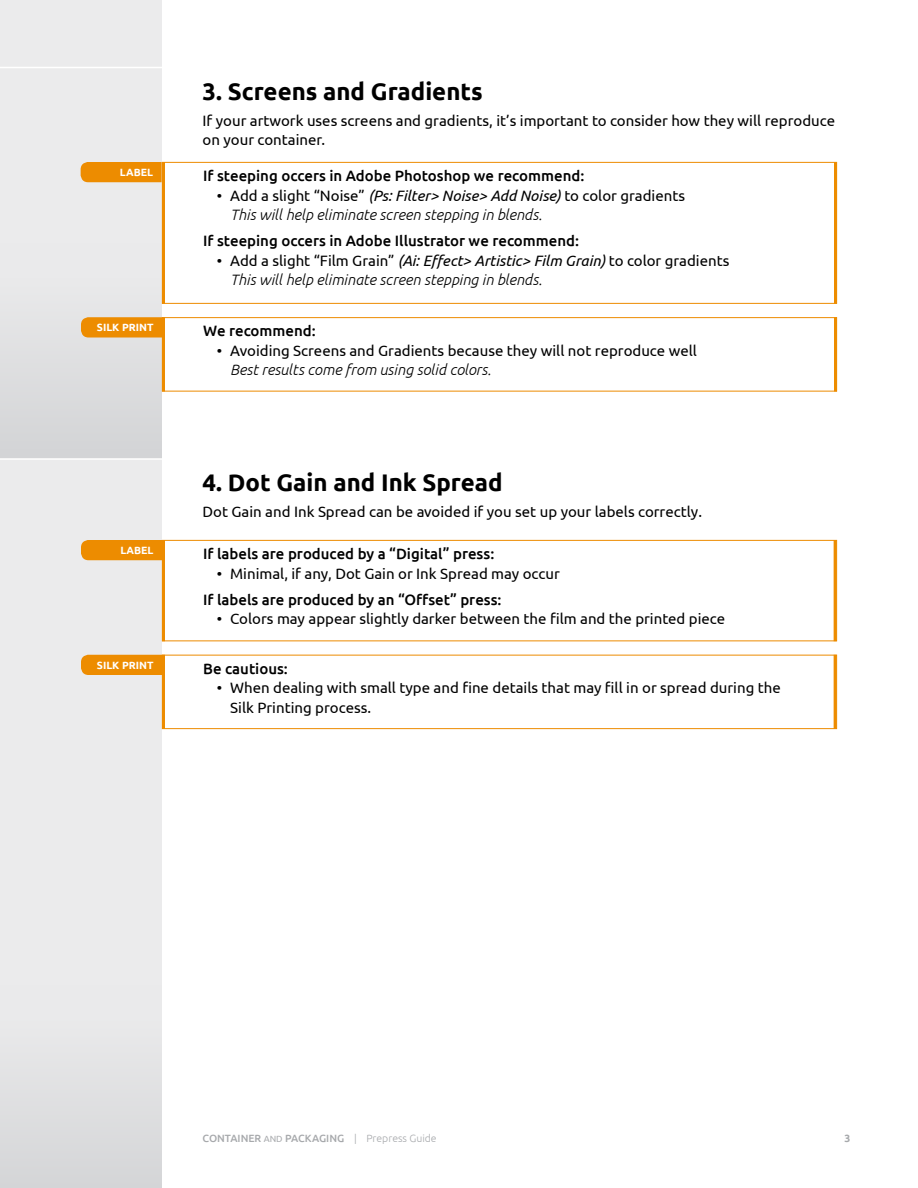
<style>
.page{position:relative;width:918px;height:1188px;background:#fff}
.page>*{position:absolute;margin:0;border:0;box-sizing:border-box;transform-origin:0 0}
.t1{font:700 24px "Ubuntu";color:#000}
.t2{font:15px/19.5px "Ubuntu";color:#000}
.t3{font:italic 300 15px/19.5px "Ubuntu";color:#000}
.t4{font:500 15px "Ubuntu";color:#000}
.t5{font:500 10.5px "Ubuntu";color:#a7a9ac}
.t6{font:700 10.5px "Ubuntu";color:#fff}
.t7{font:700 10.5px "Ubuntu";color:#a7a9ac}
.s1{font-weight:400;font-style:normal}
.s2{font-weight:400}
.s3{font-weight:400;font-size:9px}
.s4{font-weight:300}
</style>
<div class="page">
<div style="left:0;top:0;width:162px;height:1188px;background:#ebebec"></div>
<hr style="left:0;top:67px;width:162px;height:1px;background:#fff">
<div style="left:0;top:243px;width:162px;height:216px;background:#dfe0e1"></div>
<div style="left:0;top:986px;width:162px;height:202px;background:#e6e7e8"></div>
<div style="left:81px;top:162px;width:81px;height:20px;background:#ed8c00"></div>
<div style="left:81px;top:540px;width:81px;height:20px;background:#ed8c00"></div>
<svg style="left:81px;top:317px;width:81px;height:21px"></svg>
<div style="left:81px;top:655px;width:81px;height:20px;background:#ed8c00"></div>
<div style="left:162px;top:162px;width:675px;height:142px;border:1px solid #ed8c00"></div>
<div style="left:162px;top:317px;width:675px;height:75px;border:1px solid #ed8c00"></div>
<div style="left:162px;top:655px;width:675px;height:74px;border:1px solid #ed8c00"></div>
<div style="left:162px;top:540px;width:675px;height:101px;border:1px solid #ed8c00"></div>
<hr style="left:162px;top:162px;width:3px;height:142px;background:#ed8c00">
<hr style="left:162px;top:317px;width:3px;height:75px;background:#ed8c00">
<hr style="left:162px;top:655px;width:3px;height:74px;background:#ed8c00">
<hr style="left:162px;top:540px;width:3px;height:101px;background:#ed8c00">
<hr style="left:834px;top:162px;width:3px;height:142px;background:#ed8c00">
<hr style="left:834px;top:317px;width:3px;height:75px;background:#ed8c00">
<hr style="left:834px;top:655px;width:3px;height:74px;background:#ed8c00">
<hr style="left:834px;top:540px;width:3px;height:101px;background:#ed8c00">
<hr style="left:0;top:458px;width:162px;height:2px;background:#fff">
<h1 class="t1" style="left:202px;top:77px;width:282px">3. Screens and Gradients</h1>
<p class="t2" style="left:202px;top:110px;width:634px">If your artwork uses screens and gradients, it’s important to consider how they will reproduce on your container.</p>
<p class="t6" style="left:120px;top:166px;width:35px">LABEL</p>
<p class="t6" style="left:97px;top:321px;width:58px">SILK PRINT</p>
<p class="t4" style="left:203px;top:166px;width:383px">If steeping occers in Adobe Photoshop we recommend:</p>
<p class="t3" style="left:230px;top:185px;width:456px;text-indent:-14px"><span class="s1">• Add a slight “Noise”</span> <span class="s2">(Ps: Filter&gt; Noise&gt; Add Noise)</span> <span class="s1">to color gradients<br></span>This will help eliminate screen stepping in blends.</p>
<p class="t4" style="left:203px;top:232px;width:377px">If steeping occers in Adobe Illustrator we recommend:</p>
<p class="t3" style="left:230px;top:250px;width:501px;text-indent:-14px"><span class="s1">• Add a slight “Film Grain”</span> <span class="s2">(Ai: Effect&gt; Artistic&gt; Film Grain)</span> <span class="s1">to color gradients<br></span>This will help eliminate screen stepping in blends.</p>
<p class="t4" style="left:203px;top:322px;width:114px">We recommend:</p>
<p class="t2" style="left:217px;top:340px;width:482px">• Avoiding Screens and Gradients because they will not reproduce well</p>
<p class="t3" style="left:230px;top:360px;width:262px">Best results come from using solid colors.</p>
<h1 class="t1" style="left:202px;top:468px;width:302px">4. Dot Gain and Ink Spread</h1>
<p class="t2" style="left:202px;top:502px;width:501px">Dot Gain and Ink Spread can be avoided if you set up your labels correctly.</p>
<p class="t6" style="left:120px;top:544px;width:35px">LABEL</p>
<p class="t4" style="left:203px;top:544px;width:293px">If labels are produced by a “Digital” press:</p>
<p class="t2" style="left:217px;top:563px;width:345px">• Minimal, if any, Dot Gain or Ink Spread may occur</p>
<p class="t4" style="left:203px;top:590px;width:300px">If labels are produced by an “Offset” press:</p>
<p class="t2" style="left:217px;top:609px;width:510px">• Colors may appear slightly darker between the film and the printed piece</p>
<p class="t6" style="left:97px;top:658px;width:58px">SILK PRINT</p>
<p class="t4" style="left:203px;top:659px;width:86px">Be cautious:</p>
<p class="t2" style="left:230px;top:678px;width:552px;text-indent:-14px">• When dealing with small type and fine details that may fill in or spread during the<br>Silk Printing process.</p>
<p class="t5" style="left:202px;top:1132px;width:236px">CONTAINER <span class="s3">AND</span> PACKAGING <span class="s4">| Prepress Guide</span></p>
<p class="t7" style="left:845px;top:1132px;width:7px">3</p>
</div>
